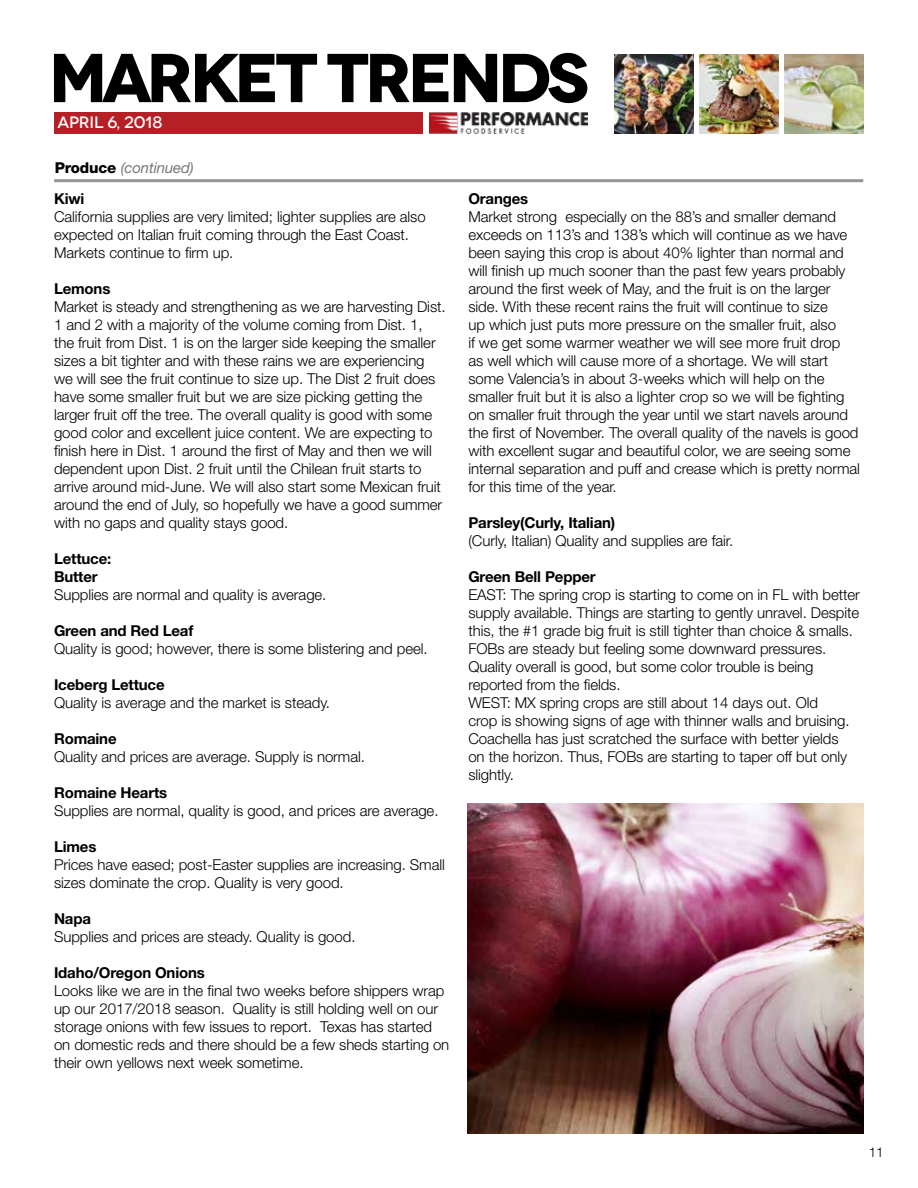
<style>
.page{position:relative;width:918px;height:1188px;background:#fff}
.page>*{position:absolute;margin:0;border:0;box-sizing:border-box;transform-origin:0 0}
.t1{font:700 69px "Novecentowide";letter-spacing:-.07em;color:#000}
.t2{font:500 16.5px "Novecentowide";letter-spacing:-.01em;color:#fff}
.t3{font:300 15px/18px "Helvetica Neue LT Std";letter-spacing:-.005em;color:#000}
.t4{font:700 15px/18px "Helvetica Neue LT Std";letter-spacing:-.01em;color:#000}
.t5{font:italic 15px/31px "Helvetica Neue LT Std";letter-spacing:-.01em;color:#77787b}
.t6{font:300 13.5px "Helvetica Neue LT Std";color:#000}
.s1{font-weight:800;font-style:normal;color:#000}
.s2{font-weight:700;font-style:normal;color:#000}
</style>
<div class="page">
<div style="left:55px;top:112px;width:368px;height:21px;background:#b42025"></div>
<img style="left:430px;top:112px;width:158px;height:21px">
<img style="left:614px;top:54px;width:80px;height:79px">
<img style="left:785px;top:54px;width:79px;height:79px">
<img style="left:699px;top:54px;width:80px;height:79px">
<hr style="left:54px;top:179px;width:809px;height:3px;background:#939598">
<img style="left:467px;top:804px;width:396px;height:330px">
<h1 class="t1" style="left:49px;top:35px;width:542px">MARKET TRENDS</h1>
<p class="t2" style="left:58px;top:113px;width:106px">April 6, 2018</p>
<p class="t5" style="left:54px;top:152px;width:141px"><span class="s1">Produce</span> (continued)<br><span class="s2">Kiwi</span></p>
<p class="t3" style="left:54px;top:207px;width:373px">California supplies are very limited; lighter supplies are also expected on Italian fruit coming through the East Coast.<br>Markets continue to firm up.</p>
<p class="t4" style="left:54px;top:279px;width:58px">Lemons</p>
<p class="t3" style="left:54px;top:297px;width:393px">Market is steady and strengthening as we are harvesting Dist.<br>1 and 2 with a majority of the volume coming from Dist. 1, the fruit from Dist. 1 is on the larger side keeping the smaller sizes a bit tighter and with these rains we are experiencing we will see the fruit continue to size up. The Dist 2 fruit does have some smaller fruit but we are size picking getting the larger fruit off the tree. The overall quality is good with some good color and excellent juice content. We are expecting to finish here in Dist. 1 around the first of May and then we will dependent upon Dist. 2 fruit until the Chilean fruit starts to arrive around mid-June. We will also start some Mexican fruit around the end of July, so hopefully we have a good summer with no gaps and quality stays good.</p>
<p class="t4" style="left:54px;top:549px;width:59px">Lettuce:<br>Butter</p>
<p class="t3" style="left:54px;top:585px;width:274px">Supplies are normal and quality is average.</p>
<p class="t4" style="left:54px;top:621px;width:141px">Green and Red Leaf</p>
<p class="t3" style="left:54px;top:639px;width:375px">Quality is good; however, there is some blistering and peel.</p>
<p class="t4" style="left:54px;top:675px;width:112px">Iceberg Lettuce</p>
<p class="t3" style="left:54px;top:693px;width:278px">Quality is average and the market is steady.</p>
<p class="t4" style="left:54px;top:729px;width:64px">Romaine</p>
<p class="t3" style="left:54px;top:747px;width:312px">Quality and prices are average. Supply is normal.</p>
<p class="t4" style="left:54px;top:783px;width:115px">Romaine Hearts</p>
<p class="t3" style="left:54px;top:801px;width:386px">Supplies are normal, quality is good, and prices are average.</p>
<p class="t4" style="left:54px;top:837px;width:44px">Limes</p>
<p class="t3" style="left:54px;top:855px;width:392px">Prices have eased; post-Easter supplies are increasing. Small sizes dominate the crop. Quality is very good.</p>
<p class="t4" style="left:54px;top:909px;width:39px">Napa</p>
<p class="t3" style="left:54px;top:927px;width:303px">Supplies and prices are steady. Quality is good.</p>
<p class="t4" style="left:54px;top:963px;width:152px">Idaho/Oregon Onions</p>
<p class="t3" style="left:54px;top:981px;width:397px">Looks like we are in the final two weeks before shippers wrap up our 2017/2018 season. Quality is still holding well on our storage onions with few issues to report. Texas has started on domestic reds and there should be a few sheds starting on their own yellows next week sometime.</p>
<p class="t4" style="left:468px;top:189px;width:61px">Oranges</p>
<p class="t3" style="left:468px;top:207px;width:393px">Market strong especially on the 88’s and smaller demand exceeds on 113’s and 138’s which will continue as we have been saying this crop is about 40% lighter than normal and will finish up much sooner than the past few years probably around the first week of May, and the fruit is on the larger side. With these recent rains the fruit will continue to size<br>up which just puts more pressure on the smaller fruit, also<br>if we get some warmer weather we will see more fruit drop<br>as well which will cause more of a shortage. We will start some Valencia’s in about 3-weeks which will help on the smaller fruit but it is also a lighter crop so we will be fighting on smaller fruit through the year until we start navels around the first of November. The overall quality of the navels is good with excellent sugar and beautiful color, we are seeing some internal separation and puff and crease which is pretty normal for this time of the year.</p>
<p class="t4" style="left:468px;top:513px;width:148px">Parsley(Curly, Italian)</p>
<p class="t3" style="left:468px;top:531px;width:266px">(Curly, Italian) Quality and supplies are fair.</p>
<p class="t4" style="left:468px;top:567px;width:129px">Green Bell Pepper</p>
<p class="t3" style="left:468px;top:585px;width:393px">EAST: The spring crop is starting to come on in FL with better supply available. Things are starting to gently unravel. Despite this, the #1 grade big fruit is still tighter than choice &amp; smalls.<br>FOBs are steady but feeling some downward pressures.<br>Quality overall is good, but some color trouble is being reported from the fields.<br>WEST: MX spring crops are still about 14 days out. Old<br>crop is showing signs of age with thinner walls and bruising.<br>Coachella has just scratched the surface with better yields<br>on the horizon. Thus, FOBs are starting to taper off but only slightly.</p>
<p class="t6" style="left:869px;top:1144px;width:17px">11</p>
</div>
